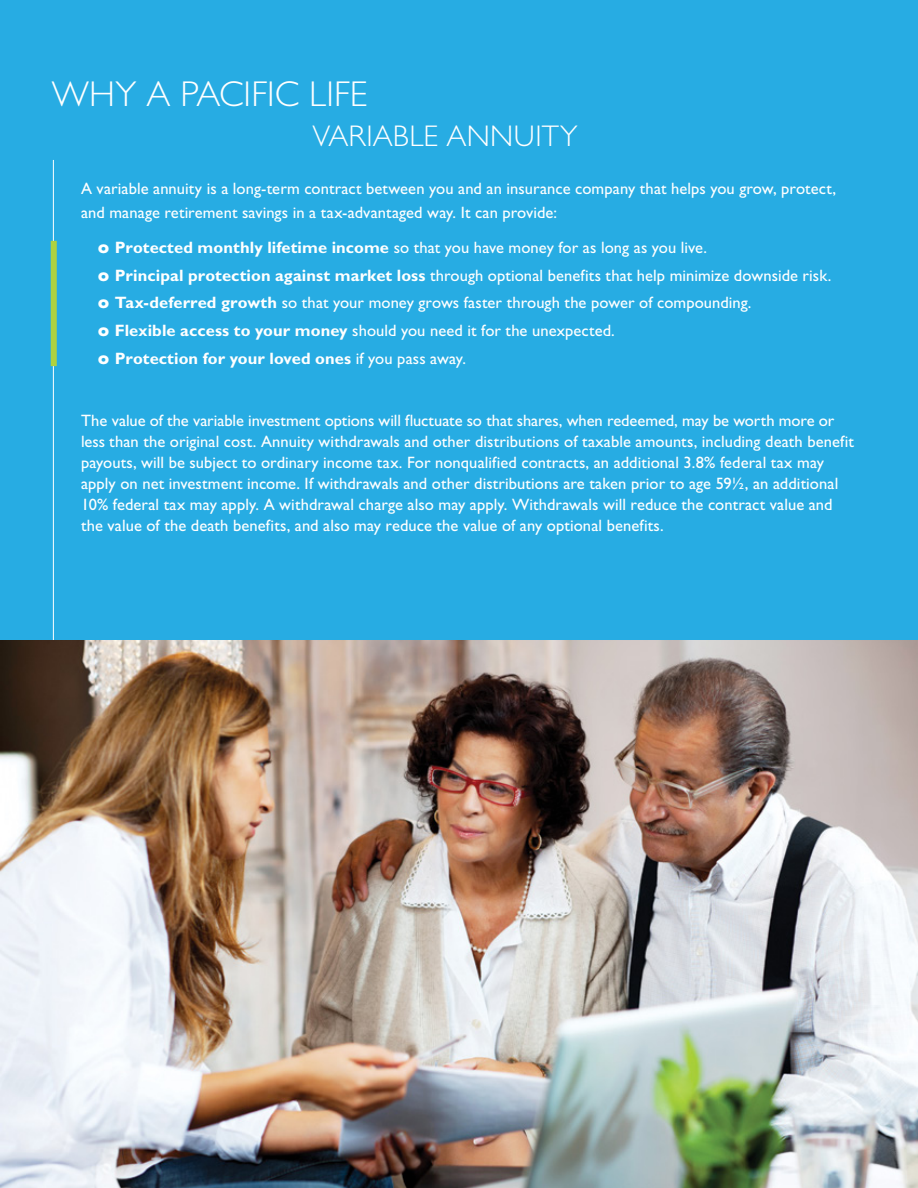
<style>
.page{position:relative;width:918px;height:1188px;background:#fff}
.page>*{position:absolute;margin:0;border:0;box-sizing:border-box;transform-origin:0 0}
.t1{font:300 36px "Gill Sans Std";letter-spacing:.005em;color:#fff}
.Headline{font:300 30px "Gill Sans Std";letter-spacing:.005em;color:#fff}
.t2{font:16.5px/21px "Gill Sans Std";letter-spacing:.005em;color:#fff}
.t3{font:700 16.5px "Gill Sans Std";letter-spacing:.005em;color:#fff}
.s1{font-family:"Futura Std";font-weight:700}
.s2{font-weight:700}
.s3{font-family:"Futura Std"}
.s4{font-weight:400}
</style>
<div class="page">
<div style="left:0;top:0;width:918px;height:640px;background:#27ace3"></div>
<hr style="left:53px;top:160px;width:1px;height:528px;background:#fff">
<div style="left:51px;top:241px;width:6px;height:125px;background:#afd23f"></div>
<img style="left:0;top:640px;width:918px;height:548px">
<p class="t1" style="left:52px;top:73px;width:317px">WHY A PACIFIC LIFE</p>
<p class="Headline" style="left:312px;top:119px;width:267px">VARIABLE ANNUITY</p>
<p class="t2" style="left:81px;top:177px;width:757px;line-height:24px">A variable annuity is a long-term contract between you and an insurance company that helps you grow, protect, and manage retirement savings in a tax-advantaged way. It can provide:</p>
<p class="t2" style="left:98px;top:237px;width:610px"><span class="s1">o</span> <span class="s2">Protected monthly lifetime income</span> so that you have money for as long as you live.</p>
<p class="t2" style="left:98px;top:265px;width:735px"><span class="s1">o</span> <span class="s2">Principal protection against market loss</span> through optional benefits that help minimize downside risk.</p>
<p class="t2" style="left:98px;top:292px;width:655px"><span class="s1">o</span> <span class="s2">Tax-deferred growth</span> so that your money grows faster through the power of compounding.</p>
<p class="t2" style="left:98px;top:320px;width:518px"><span class="s1">o</span> <span class="s2">Flexible access to your money</span> should you need it for the unexpected.</p>
<p class="t3" style="left:98px;top:348px;width:369px"><span class="s3">o</span> Protection for your loved ones <span class="s4">if you pass away.</span></p>
<p class="t2" style="left:81px;top:410px;width:775px">The value of the variable investment options will fluctuate so that shares, when redeemed, may be worth more or less than the original cost. Annuity withdrawals and other distributions of taxable amounts, including death benefit payouts, will be subject to ordinary income tax. For nonqualified contracts, an additional 3.8% federal tax may apply on net investment income. If withdrawals and other distributions are taken prior to age 59½, an additional 10% federal tax may apply. A withdrawal charge also may apply. Withdrawals will reduce the contract value and the value of the death benefits, and also may reduce the value of any optional benefits.</p>
</div>
